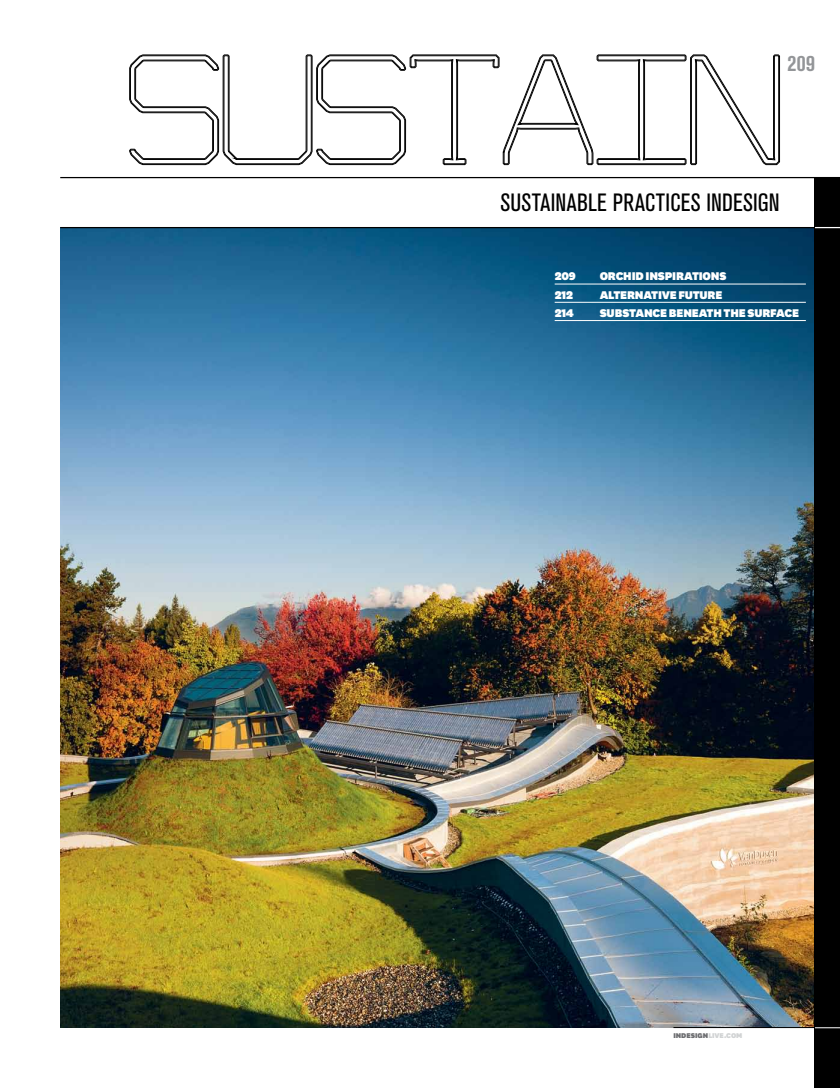
<style>
.page{position:relative;width:840px;height:1088px;background:#fff}
.page>*{position:absolute;margin:0;border:0;box-sizing:border-box;transform-origin:0 0}
.t1{font:condensed 24.75px "Akzidenz Grotesk BE";letter-spacing:.01em;color:#000}
.t2{font:700 condensed 22.5px "Akzidenz Grotesk BE";color:#939598}
.t3{font:900 13.12px/18.2px "National";letter-spacing:-.015em;color:#fff}
.t4{font:900 8.12px "National";color:#6d6e71}
.s1{color:#d1d3d4}
</style>
<div class="page">
<img style="left:60px;top:228px;width:755px;height:800px">
<svg style="left:129px;top:54px;width:651px;height:112px"></svg>
<div style="left:815px;top:178px;width:25px;height:910px;background:#000"></div>
<hr style="left:60px;top:227px;width:780px;height:1px;background:#000">
<svg style="left:815px;top:227px;width:25px;height:1px"></svg>
<hr style="left:60px;top:177px;width:780px;height:1px;background:#000">
<hr style="left:673px;top:1027px;width:167px;height:1px;background:#000">
<svg style="left:815px;top:1027px;width:25px;height:1px"></svg>
<hr style="left:555px;top:284px;width:251px;height:1px;background:#fff">
<hr style="left:555px;top:302px;width:251px;height:1px;background:#fff">
<hr style="left:555px;top:320px;width:251px;height:1px;background:#fff">
<h2 class="t2" style="left:787px;top:51px;width:29px">209</h2>
<h1 class="t1" style="left:500px;top:189px;width:281px">SUSTAINABLE PRACTICES INDESIGN</h1>
<p class="t3" style="left:555px;top:266px;width:173px">209 ORCHID INSPIRATIONS<br>212 A</p>
<p class="t3" style="left:608px;top:285px;width:116px">LTERNATIVE FUTURE</p>
<p class="t3" style="left:555px;top:303px;width:37px">214 S</p>
<p class="t3" style="left:606px;top:303px;width:194px">UBSTANCE BENEATH THE SURFACE</p>
<p class="t4" style="left:673px;top:1030px;width:70px">INDESIGN<span class="s1">LIVE.COM</span></p>
</div>
